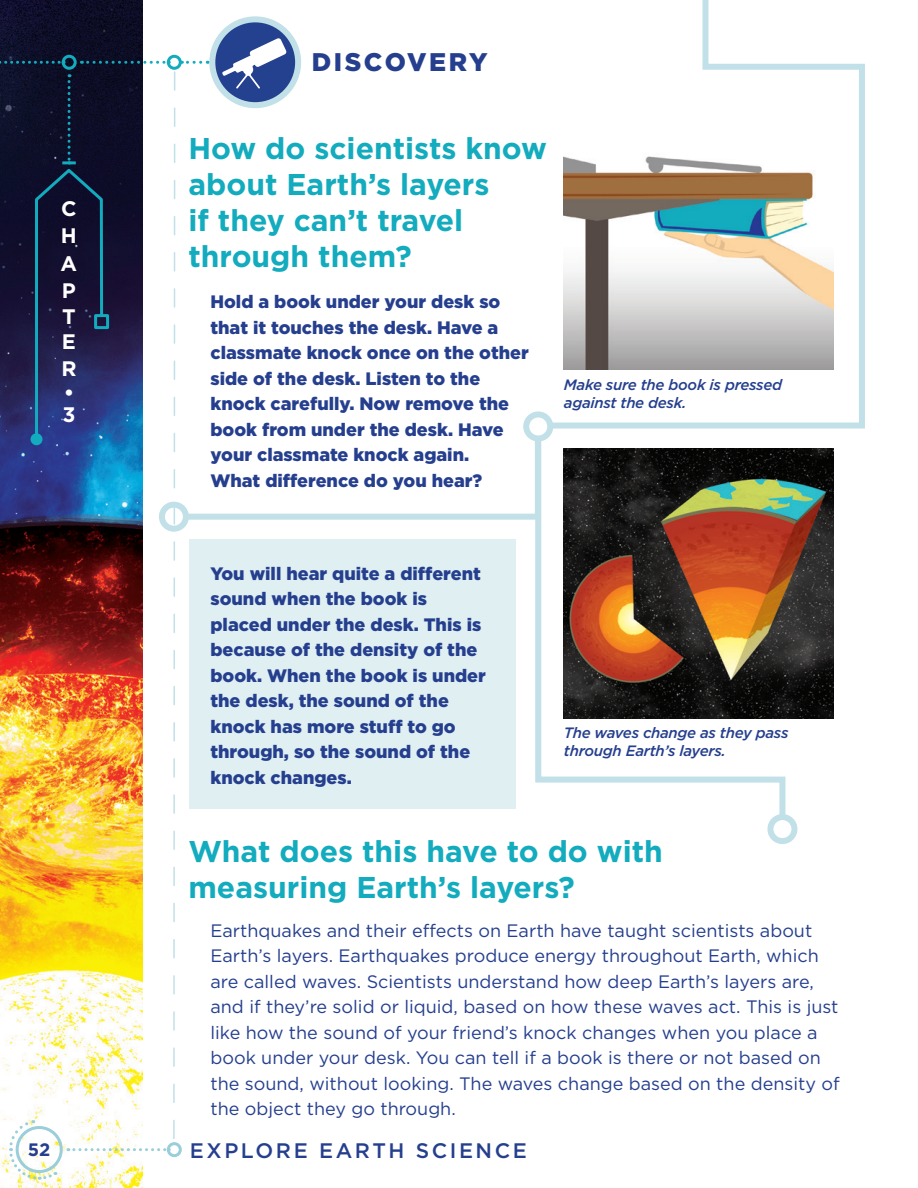
<style>
.page{position:relative;width:918px;height:1188px;background:#fff}
.page>*{position:absolute;margin:0;border:0;box-sizing:border-box;transform-origin:0 0}
.t1{font:700 30px/36px "Gotham";color:#13abbe}
.Header_H1{font:900 25.5px "Gotham";letter-spacing:.1em;color:#253f8e}
.t2{font:500 21px "Gotham";letter-spacing:.12em;color:#253f8e}
.t3{font:700 21px/26.7px "Gotham";color:#fff}
.LABtextC{font:18px/25.5px "Gotham";color:#253f8e}
.LABtextA{font:900 18px/25.5px "Gotham";color:#253f8e}
.LABtextB{font:900 18px/25.5px "Gotham";color:#253f8e}
.t4{font:700 18px "Gotham";color:#253f8e}
.t5{font:italic 500 15px/18px "Gotham";letter-spacing:-.02em;color:#253f8e}
</style>
<div class="page">
<img style="left:0;top:0;width:143px;height:1188px">
<div style="left:16px;top:1126px;width:47px;height:47px;border:3px solid #9aceda;border-radius:50%"></div>
<svg style="left:68px;top:1148px;width:99px;height:3px"></svg>
<div style="left:167px;top:1142px;width:15px;height:15px;border:3px solid #9aceda;border-radius:50%"></div>
<svg style="left:7px;top:1120px;width:50px;height:61px"></svg>
<svg style="left:0;top:61px;width:62px;height:3px"></svg>
<div style="left:62px;top:55px;width:15px;height:15px;border:3px solid #13abbe;border-radius:50%"></div>
<svg style="left:34px;top:74px;width:71px;height:368px;background:#172046"></svg>
<div style="left:31px;top:433px;width:12px;height:12px;background:#13abbe;border-radius:50%"></div>
<div style="left:94px;top:314px;width:15px;height:15px;border:3px solid #13abbe"></div>
<svg style="left:88px;top:61px;width:79px;height:3px"></svg>
<div style="left:167px;top:55px;width:15px;height:15px;border:3px solid #13abbe;border-radius:50%"></div>
<svg style="left:172px;top:71px;width:4px;height:1068px"></svg>
<svg style="left:180px;top:0;width:685px;height:523px"></svg>
<div style="left:159px;top:502px;width:30px;height:30px;border:6px solid #c1e0e8;border-radius:50%"></div>
<div style="left:189px;top:539px;width:326px;height:270px;background:#dfeff2"></div>
<div style="left:525px;top:412px;width:27px;height:27px;background:#fff;border-radius:50%"></div>
<svg style="left:532px;top:432px;width:256px;height:391px"></svg>
<div style="left:523px;top:411px;width:30px;height:30px;border:6px solid #c1e0e8;border-radius:50%"></div>
<div style="left:767px;top:814px;width:30px;height:30px;border:6px solid #c1e0e8;border-radius:50%"></div>
<img style="left:564px;top:119px;width:270px;height:250px">
<img style="left:564px;top:448px;width:270px;height:270px">
<svg style="left:181px;top:61px;width:20px;height:3px"></svg>
<svg style="left:207px;top:19px;width:91px;height:86px"></svg>
<div style="left:209px;top:16px;width:92px;height:92px;border:6px solid #c1e0e8;border-radius:50%"></div>
<p class="Header_H1" style="left:312px;top:44px;width:177px">DISCOVERY</p>
<p class="t1" style="left:188px;top:130px;width:360px">How do scientists know about Earth’s layers<br>if they can’t travel through them?</p>
<p class="t3" style="left:61px;top:195px;width:18px">C<br>C<br>C<br>C<br>C<br>C<br>C</p>
<p class="t3" style="left:62px;top:381px;width:13px;line-height:22.2px">C<br>C</p>
<p class="t5" style="left:564px;top:375px;width:220px">Make sure the book is pressed against the desk.</p>
<p class="LABtextA" style="left:210px;top:289px;width:320px">Hold a book under your desk so that it touches the desk. Have a classmate knock once on the other side of the desk. Listen to the knock carefully. Now remove the book from under the desk. Have your classmate knock again.<br>What difference do you hear?</p>
<p class="LABtextB" style="left:210px;top:561px;width:277px">You will hear quite a different sound when the book is placed under the desk. This is because of the density of the book. When the book is under the desk, the sound of the knock has more stuff to go through, so the sound of the knock changes.</p>
<p class="t5" style="left:564px;top:723px;width:226px">The waves change as they pass through Earth’s layers.</p>
<p class="t1" style="left:188px;top:834px;width:476px">What does this have to do with measuring Earth’s layers?</p>
<p class="LABtextC" style="left:210px;top:917px;width:631px">Earthquakes and their effects on Earth have taught scientists about Earth’s layers. Earthquakes produce energy throughout Earth, which are called waves. Scientists understand how deep Earth’s layers are, and if they’re solid or liquid, based on how these waves act. This is just like how the sound of your friend’s knock changes when you place a book under your desk. You can tell if a book is there or not based on the sound, without looking. The waves change based on the density of the object they go through.</p>
<p class="t4" style="left:28px;top:1138px;width:24px">52</p>
<p class="t2" style="left:190px;top:1136px;width:338px">EXPLORE EARTH SCIENCE</p>
</div>
